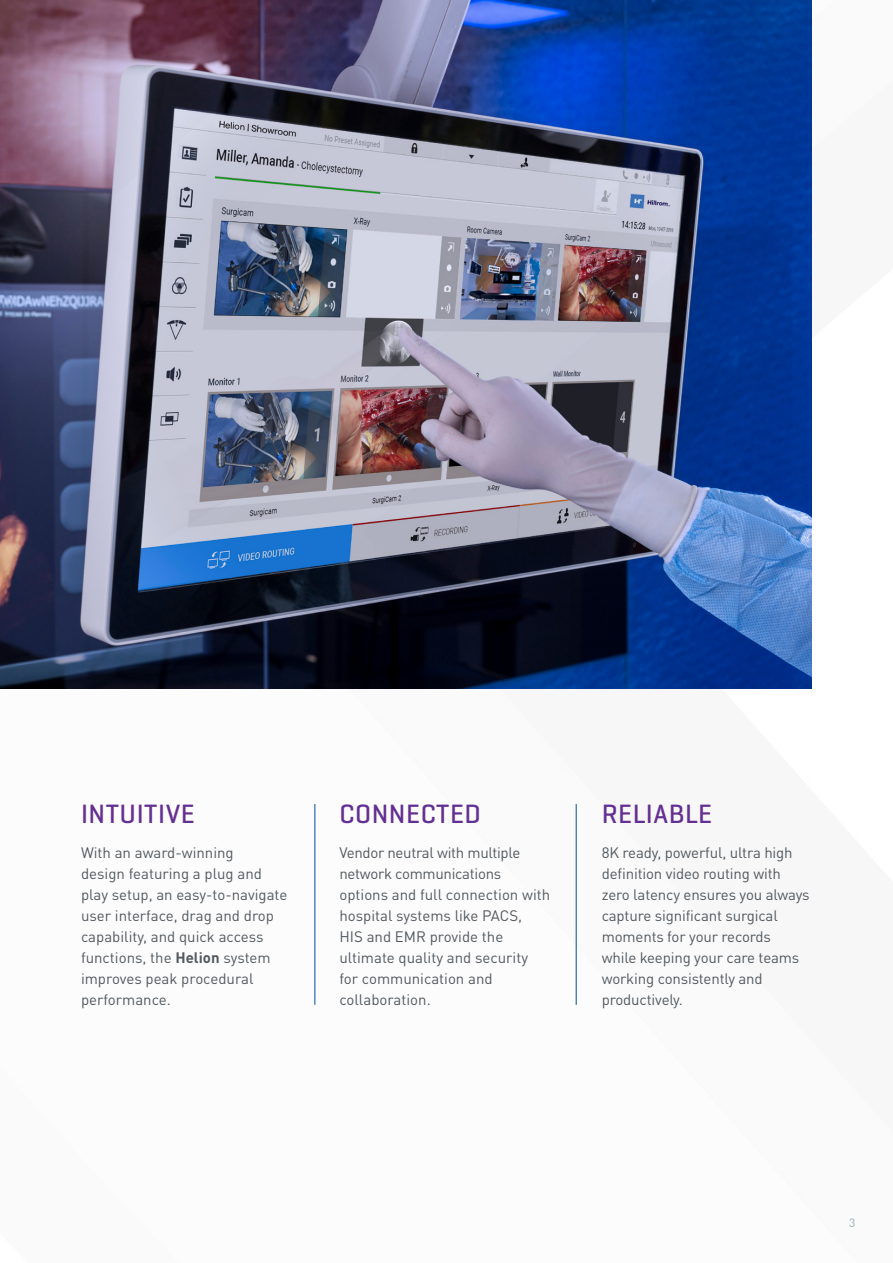
<style>
.page{position:relative;width:893px;height:1263px;background:#fff}
.page>*{position:absolute;margin:0;border:0;box-sizing:border-box;transform-origin:0 0}
.t1{font:500 27px "Geogrotesque Cyr";letter-spacing:.02em;color:#642f92}
.t2{font:15px/21px "DIN Pro";letter-spacing:-.01em;color:#53595f}
.t3{font:12px "DIN Pro";color:#9cadb7}
.s1{font-weight:700}
</style>
<div class="page">
<hr style="left:314px;top:804px;width:1px;height:201px;background:#004e95">
<hr style="left:576px;top:804px;width:1px;height:201px;background:#004e95">
<img style="left:1px;top:0;width:811px;height:688px">
<hr style="left:0;top:0;width:1px;height:688px;background:#004e95">
<h1 class="t1" style="left:81px;top:797px;width:115px">INTUITIVE</h1>
<p class="t2" style="left:81px;top:841px;width:208px">With an award-winning<br>design featuring a plug and play setup, an easy-to-navigate user interface, drag and drop capability, and quick access functions, the <span class="s1">Helion</span> system improves peak procedural performance.</p>
<h1 class="t1" style="left:339px;top:797px;width:143px">CONNECTED</h1>
<p class="t2" style="left:339px;top:841px;width:212px">Vendor neutral with multiple network communications options and full connection with hospital systems like PACS,<br>HIS and EMR provide the ultimate quality and security for communication and collaboration.</p>
<h1 class="t1" style="left:602px;top:797px;width:112px">RELIABLE</h1>
<p class="t2" style="left:602px;top:841px;width:209px">8K ready, powerful, ultra high definition video routing with zero latency ensures you always capture significant surgical moments for your records<br>while keeping your care teams working consistently and productively.</p>
<p class="t3" style="left:849px;top:1213px;width:8px">3</p>
</div>
